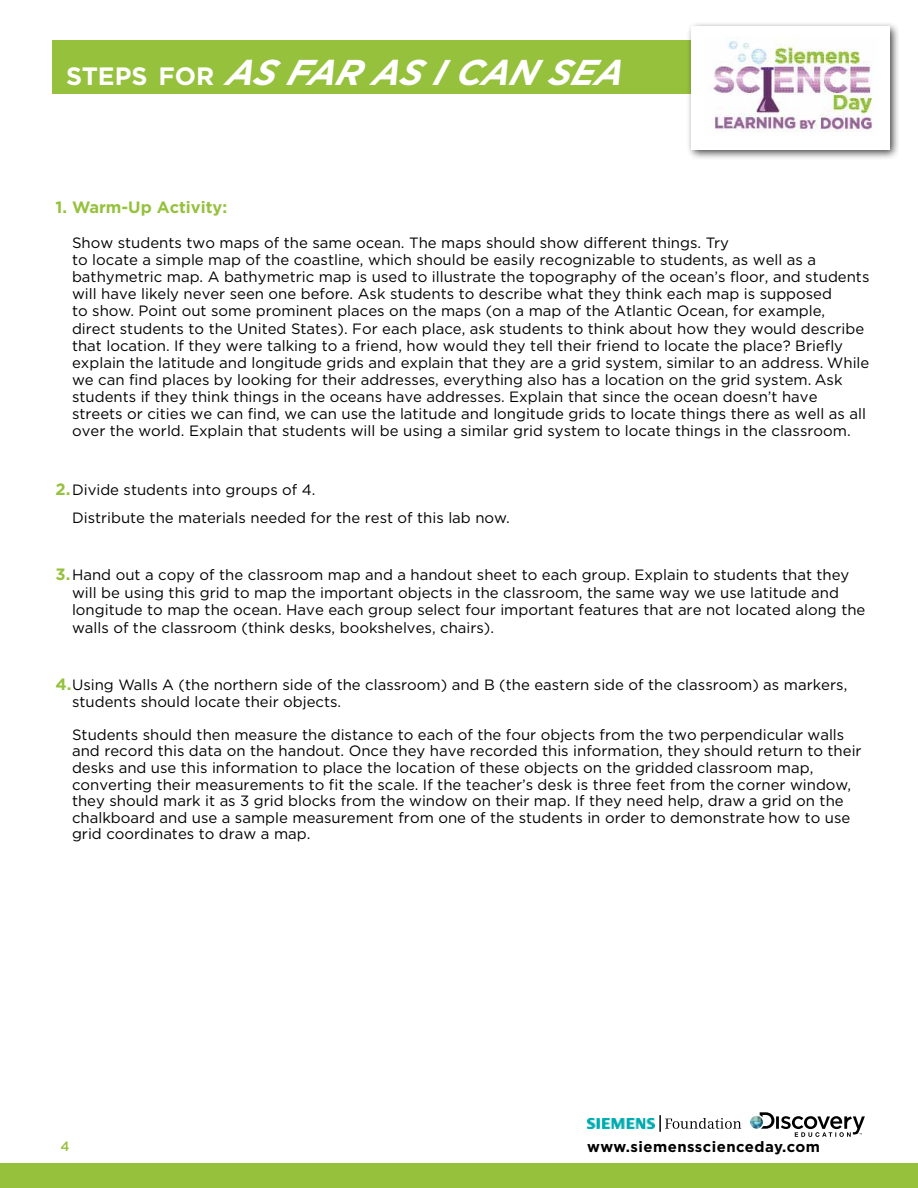
<style>
.page{position:relative;width:918px;height:1188px;background:#fff}
.page>*{position:absolute;margin:0;border:0;box-sizing:border-box;transform-origin:0 0}
.t1{font:italic 700 35.85px "Gotham";letter-spacing:.09em;color:#fff}
.t2{font:700 16.5px "Gotham";color:#96c13d}
.t3{font:15px/17.1px "Gotham";color:#000}
.t4{font:700 15px "Gotham";letter-spacing:.03em;color:#000}
.t5{font:500 13.5px "Gotham";color:#96c13d}
.s1{font-style:normal;font-size:25.05px}
.s2{font-weight:700;font-size:16.5px;color:#96c13d}
</style>
<div class="page">
<div style="left:53px;top:40px;width:811px;height:54px;background:#96c13d"></div>
<div style="left:0;top:1164px;width:918px;height:24px;background:#96c13d"></div>
<div style="left:686px;top:22px;width:214px;height:138px;background:#000;opacity:.75"></div>
<div style="left:692px;top:27px;width:198px;height:122px;background:#fff"></div>
<img style="left:713px;top:38px;width:159px;height:94px">
<svg style="left:750px;top:1112px;width:115px;height:25px"></svg>
<img style="left:587px;top:1118px;width:68px;height:11px">
<svg style="left:660px;top:1115px;width:81px;height:17px"></svg>
<h1 class="t1" style="left:66px;top:49px;width:550px"><span class="s1">STEPS FOR</span> AS FAR AS ICAN SEA</h1>
<p class="t2" style="left:56px;top:197px;width:173px">1. warm-up Activity:</p>
<p class="t3" style="left:72px;top:234px;width:799px">Show students two maps of the same ocean. The maps should show different things. Try<br>to locate a simple map of the coastline, which should be easily recognizable to students, as well as a bathymetric map. A bathymetric map is used to illustrate the topography of the ocean’s floor, and students will have likely never seen one before. Ask students to describe what they think each map is supposed<br>to show. Point out some prominent places on the maps (on a map of the Atlantic Ocean, for example, direct students to the United States). For each place, ask students to think about how they would describe that location. If they were talking to a friend, how would they tell their friend to locate the place? Briefly explain the latitude and longitude grids and explain that they are a grid system, similar to an address. While we can find places by looking for their addresses, everything also has a location on the grid system. Ask students if they think things in the oceans have addresses. Explain that since the ocean doesn’t have streets or cities we can find, we can use the latitude and longitude grids to locate things there as well as all over the world. Explain that students will be using a similar grid system to locate things in the classroom.</p>
<p class="t3" style="left:72px;top:476px;width:439px;line-height:27.9px;text-indent:-17px"><span class="s2">2.</span>Divide students into groups of 4.<br>Distribute the materials needed for the rest of this lab now.</p>
<p class="t3" style="left:72px;top:566px;width:795px;line-height:17.5px;text-indent:-17px"><span class="s2">3.</span>Hand out a copy of the classroom map and a handout sheet to each group. Explain to students that they will be using this grid to map the important objects in the classroom, the same way we use latitude and longitude to map the ocean. Have each group select four important features that are not located along the walls of the classroom (think desks, bookshelves, chairs).</p>
<p class="t3" style="left:72px;top:676px;width:777px;line-height:16.6px;text-indent:-17px"><span class="s2">4.</span>Using Walls A (the northern side of the classroom) and B (the eastern side of the classroom) as markers, students should locate their objects.</p>
<p class="t3" style="left:72px;top:726px;width:791px;line-height:16.6px">Students should then measure the distance to each of the four objects from the two perpendicular walls and record this data on the handout. Once they have recorded this information, they should return to their desks and use this information to place the location of these objects on the gridded classroom map, converting their measurements to fit the scale. If the teacher’s desk is three feet from the corner window, they should mark it as 3 grid blocks from the window on their map. If they need help, draw a grid on the chalkboard and use a sample measurement from one of the students in order to demonstrate how to use grid coordinates to draw a map.</p>
<p class="t5" style="left:60px;top:1138px;width:11px">4</p>
<p class="t4" style="left:587px;top:1137px;width:234px">www.siemensscienceday.com</p>
</div>
